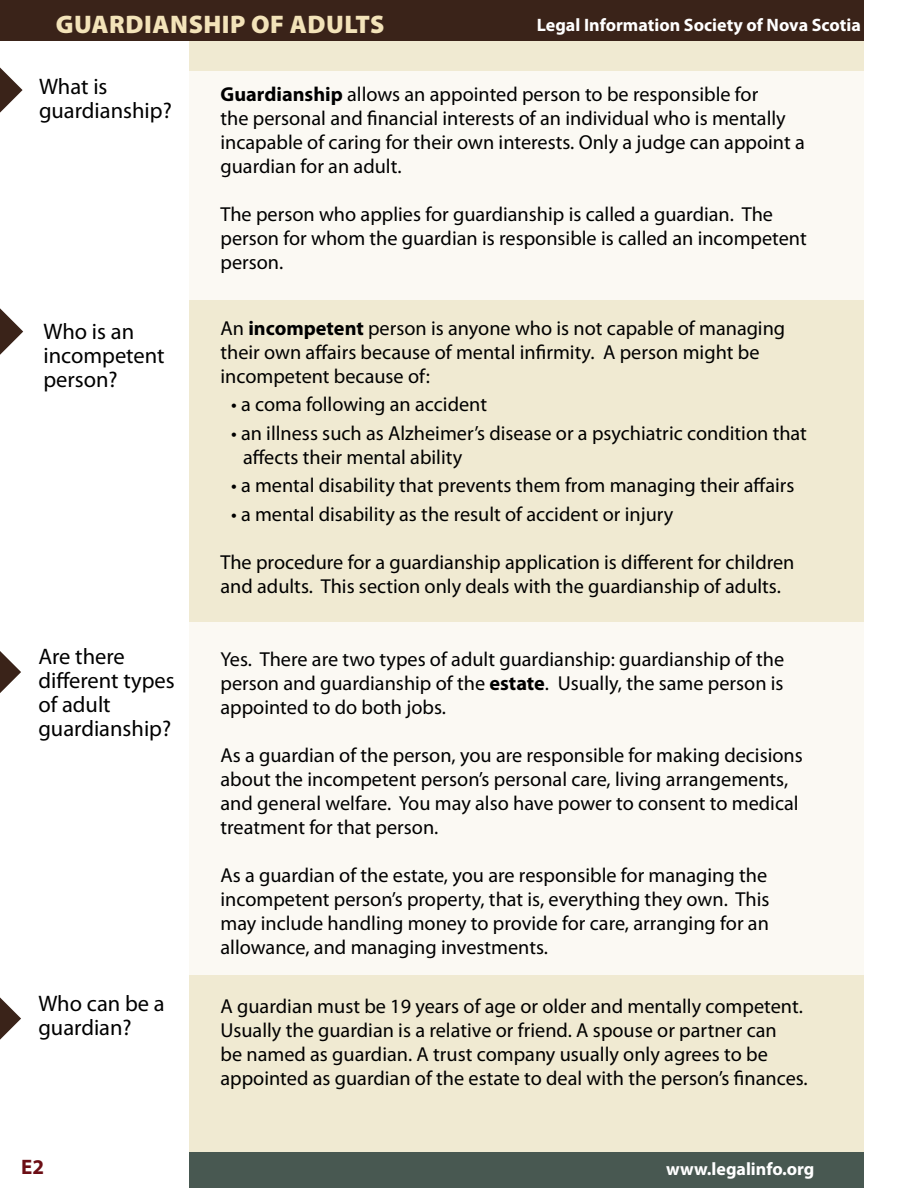
<style>
.page{position:relative;width:918px;height:1188px;background:#fff}
.page>*{position:absolute;margin:0;border:0;box-sizing:border-box;transform-origin:0 0}
.t1{font:900 25.5px "Myriad Pro";letter-spacing:.02em;color:#f3e3b9}
.t2{font:22.5px/24px "Myriad Pro";color:#000}
.t3{font:700 21px "Myriad Pro";color:#6c0e15}
.t4{font:20.25px/24px "Myriad Pro";color:#000}
.t5{font:700 18px "Myriad Pro";color:#fff}
.s1{font-weight:700}
</style>
<div class="page">
<div style="left:189px;top:0;width:675px;height:1188px;background:#f0ead2"></div>
<div style="left:0;top:0;width:864px;height:40px;background:#3a2319"></div>
<div style="left:189px;top:1152px;width:675px;height:36px;background:#485851"></div>
<div style="left:0;top:72px;width:918px;height:228px;background:#fbf9f3"></div>
<svg style="left:0;top:68px;width:23px;height:45px"></svg>
<div style="left:0;top:622px;width:918px;height:353px;background:#fbf9f3"></div>
<svg style="left:0;top:308px;width:23px;height:47px"></svg>
<svg style="left:0;top:651px;width:21px;height:42px"></svg>
<svg style="left:0;top:997px;width:21px;height:43px"></svg>
<p class="t1" style="left:56px;top:7px;width:330px">GUARDIANSHIP OF ADULTS</p>
<p class="t5" style="left:537px;top:13px;width:326px">Legal Information Society of Nova Scotia</p>
<p class="t2" style="left:39px;top:74px;width:134px">What is guardianship?</p>
<p class="t2" style="left:43px;top:319px;width:123px">Who is an incompetent person?</p>
<p class="t2" style="left:38px;top:644px;width:138px">Are there different types of adult guardianship?</p>
<p class="t4" style="left:220px;top:82px;width:586px"><span class="s1">Guardianship</span> allows an appointed person to be responsible for<br>the personal and financial interests of an individual who is mentally incapable of caring for their own interests. Only a judge can appoint a guardian for an adult.</p>
<p class="t4" style="left:220px;top:202px;width:588px">The person who applies for guardianship is called a guardian. The person for whom the guardian is responsible is called an incompetent person.</p>
<p class="t4" style="left:220px;top:316px;width:566px">An <span class="s1">incompetent</span> person is anyone who is not capable of managing their own affairs because of mental infirmity. A person might be incompetent because of:</p>
<p class="t4" style="left:231px;top:392px;width:258px">• a coma following an accident</p>
<p class="t4" style="left:243px;top:421px;width:565px;text-indent:-12px">• an illness such as Alzheimer’s disease or a psychiatric condition that affects their mental ability</p>
<p class="t4" style="left:231px;top:473px;width:565px">• a mental disability that prevents them from managing their affairs</p>
<p class="t4" style="left:231px;top:502px;width:444px">• a mental disability as the result of accident or injury</p>
<p class="t4" style="left:220px;top:550px;width:576px">The procedure for a guardianship application is different for children and adults. This section only deals with the guardianship of adults.</p>
<p class="t4" style="left:220px;top:647px;width:565px;text-align:justify">Yes. There are two types of adult guardianship: guardianship of the person and guardianship of the <span class="s1">estate</span>. Usually, the same person is appointed to do both jobs.</p>
<p class="t4" style="left:220px;top:743px;width:584px">As a guardian of the person, you are responsible for making decisions about the incompetent person’s personal care, living arrangements, and general welfare. You may also have power to consent to medical treatment for that person.</p>
<p class="t4" style="left:220px;top:863px;width:551px;text-align:justify">As a guardian of the estate, you are responsible for managing the incompetent person’s property, that is, everything they own. This may include handling money to provide for care, arranging for an allowance, and managing investments.</p>
<p class="t2" style="left:38px;top:991px;width:128px">Who can be a guardian?</p>
<p class="t4" style="left:220px;top:994px;width:589px">A guardian must be 19 years of age or older and mentally competent.<br>Usually the guardian is a relative or friend. A spouse or partner can<br>be named as guardian. A trust company usually only agrees to be appointed as guardian of the estate to deal with the person’s finances.</p>
<p class="t3" style="left:21px;top:1153px;width:25px">e2</p>
<p class="t5" style="left:666px;top:1157px;width:150px">www.legalinfo.org</p>
</div>
